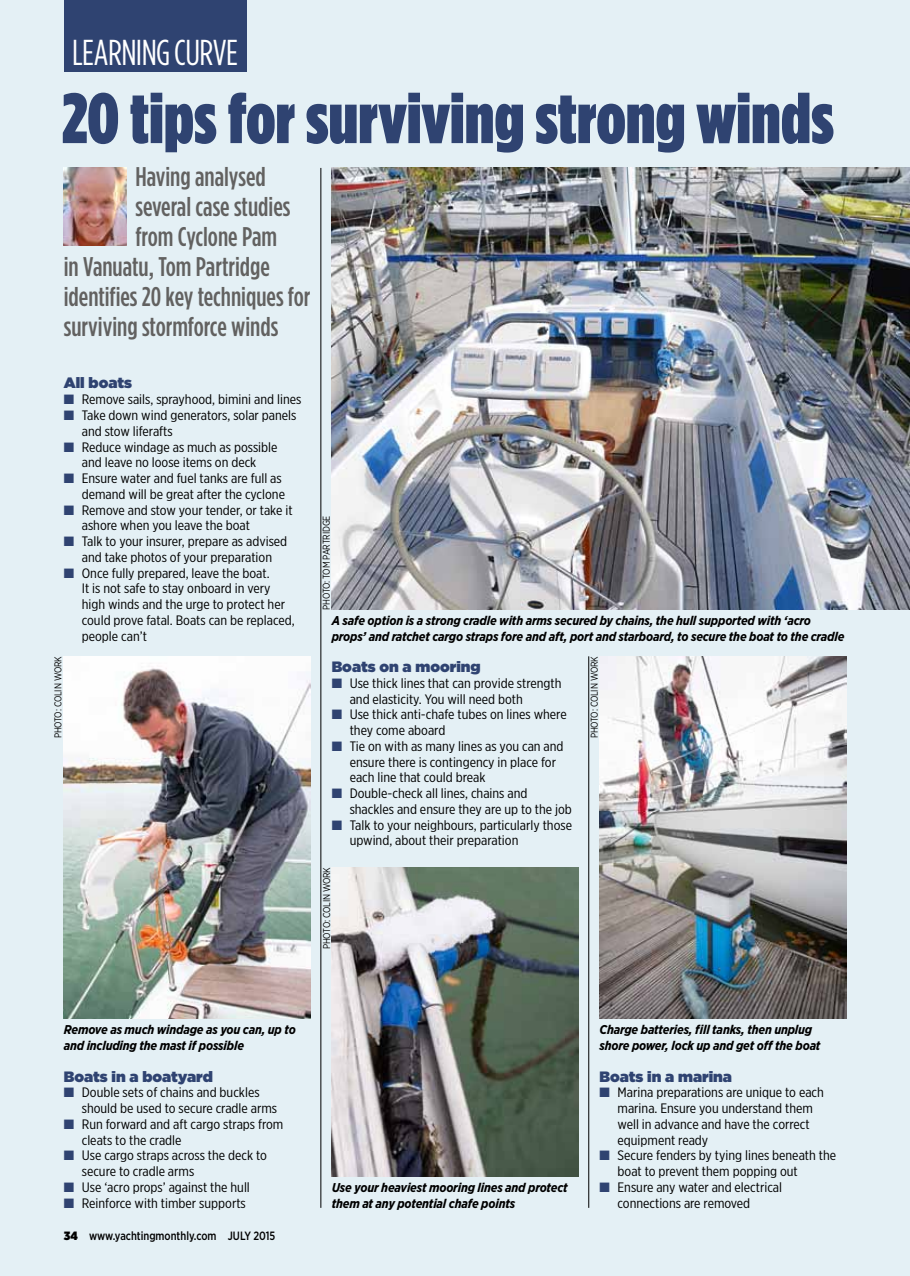
<style>
.page{position:relative;width:910px;height:1276px;background:#e4f0f5}
.page>*{position:absolute;margin:0;border:0;box-sizing:border-box;transform-origin:0 0}
.t1{font:70.65px "Gotham Condensed X Black";color:#2f4371}
.t2{font:36px "Gotham Condensed";letter-spacing:-.015em;color:#fff}
.t3{font:500 27px "Gotham Condensed";color:#626160}
.t4{font:900 15px "Gotham";color:#2f4371}
.t5{font:13.65px/15.8px "Gotham X Narrow";color:#000;scale:1.1 1}
.t6{font:italic 700 12.75px/15.8px "Gotham Narrow";letter-spacing:-.015em;color:#000}
.t7{font:500 12px "Gotham Narrow";color:#000;scale:.9 1}
.t8{font:9.9px "Gotham Narrow";letter-spacing:-.02em;color:#000;scale:.9 1}
.s1{color:#2f4371}
.s2{font-weight:900}
</style>
<div class="page">
<div style="left:64px;top:0;width:182px;height:71px;background:#2f4371"></div>
<img style="left:332px;top:168px;width:578px;height:441px">
<img style="left:64px;top:656px;width:246px;height:362px">
<img style="left:332px;top:867px;width:246px;height:309px">
<img style="left:600px;top:656px;width:246px;height:362px">
<img style="left:64px;top:168px;width:63px;height:78px">
<hr style="left:321px;top:168px;width:1px;height:1039px;background:#000">
<hr style="left:588px;top:656px;width:1px;height:551px;background:#000">
<h2 class="t2" style="left:72px;top:30px;width:167px">LEARNING CURVE</h2>
<h1 class="t1" style="left:62px;top:75px;width:774px">20 tips for surviving strong winds</h1>
<h3 class="t3" style="left:135px;top:160px;width:132px">Having analysed</h3>
<h3 class="t3" style="left:135px;top:190px;width:156px">several case studies</h3>
<h3 class="t3" style="left:135px;top:220px;width:143px">from Cyclone Pam</h3>
<h3 class="t3" style="left:64px;top:250px;width:208px">in Vanuatu, Tom Partridge</h3>
<h3 class="t3" style="left:64px;top:280px;width:248px">identifies 20 key techniques for</h3>
<h3 class="t3" style="left:64px;top:310px;width:216px">surviving stormforce winds</h3>
<p class="t4" style="left:64px;top:374px;width:70px">All boats</p>
<p class="t5" style="left:64px;top:391px;width:217px"><span class="s1">■</span> Remove sails, sprayhood, bimini and lines</p>
<p class="t5" style="left:82px;top:407px;width:197px;text-indent:-18px"><span class="s1">■</span> Take down wind generators, solar panels and stow liferafts</p>
<p class="t5" style="left:64px;top:439px;width:196px;text-align:center"><span class="s1">■</span> Reduce windage as much as possible and leave no loose items on deck</p>
<p class="t5" style="left:64px;top:470px;width:203px;text-align:right"><span class="s1">■</span> Ensure water and fuel tanks are full as demand will be great after the cyclone</p>
<p class="t5" style="left:82px;top:502px;width:193px;text-indent:-18px"><span class="s1">■</span> Remove and stow your tender, or take it ashore when you leave the boat</p>
<p class="t5" style="left:64px;top:533px;width:205px;text-align:center"><span class="s1">■</span> Talk to your insurer, prepare as advised and take photos of your preparation</p>
<p class="t5" style="left:82px;top:565px;width:195px;text-indent:-18px"><span class="s1">■</span> Once fully prepared, leave the boat.<br>It is not safe to stay onboard in very high winds and the urge to protect her could prove fatal. Boats can be replaced, people can’t</p>
<p class="t8" style="left:52px;top:738px;width:93px;rotate:-90deg">PHOTO: Colin Work</p>
<p class="t8" style="left:320px;top:610px;width:105px;rotate:-90deg">PHOTO: Tom Partri dge</p>
<p class="t6" style="left:332px;top:612px;width:514px">A safe option is a strong cradle with arms secured by chains, the hull supported with ‘acro props’ and ratchet cargo straps fore and aft, port and starboard, to secure the boat to the cradle</p>
<p class="t4" style="left:332px;top:657px;width:150px">Boats on a mooring</p>
<p class="t5" style="left:350px;top:675px;width:194px;text-indent:-18px"><span class="s1">■</span> Use thick lines that can provide strength and elasticity. You will need both</p>
<p class="t5" style="left:350px;top:706px;width:199px;text-indent:-18px"><span class="s1">■</span> Use thick anti-chafe tubes on lines where they come aboard</p>
<p class="t5" style="left:350px;top:738px;width:196px;text-indent:-18px"><span class="s1">■</span> Tie on with as many lines as you can and ensure there is contingency in place for each line that could break</p>
<p class="t5" style="left:350px;top:785px;width:204px;text-indent:-18px"><span class="s1">■</span> Double-check all lines, chains and shackles and ensure they are up to the job</p>
<p class="t5" style="left:350px;top:817px;width:204px;text-indent:-18px"><span class="s1">■</span> Talk to your neighbours, particularly those upwind, about their preparation</p>
<p class="t8" style="left:321px;top:949px;width:93px;rotate:-90deg">PHOTO: Colin Work</p>
<p class="t8" style="left:588px;top:738px;width:93px;rotate:-90deg">PHOTO: Colin Work</p>
<p class="t6" style="left:64px;top:1022px;width:234px">Remove as much windage as you can, up to and including the mast if possible</p>
<p class="t4" style="left:64px;top:1067px;width:151px">Boats in a boatyard</p>
<p class="t5" style="left:82px;top:1084px;width:179px;text-indent:-18px"><span class="s1">■</span> Double sets of chains and buckles should be used to secure cradle arms</p>
<p class="t5" style="left:82px;top:1116px;width:185px;text-indent:-18px"><span class="s1">■</span> Run forward and aft cargo straps from cleats to the cradle</p>
<p class="t5" style="left:82px;top:1147px;width:170px;text-indent:-18px"><span class="s1">■</span> Use cargo straps across the deck to secure to cradle arms</p>
<p class="t5" style="left:64px;top:1179px;width:171px"><span class="s1">■</span> Use ‘acro props’ against the hull</p>
<p class="t5" style="left:64px;top:1195px;width:167px"><span class="s1">■</span> Reinforce with timber supports</p>
<p class="t7" style="left:64px;top:1228px;width:237px"><span class="s2">34</span> www.yachtingmonthly.com JULY 2015</p>
<p class="t6" style="left:332px;top:1179px;width:237px">Use your heaviest mooring lines and protect them at any potential chafe points</p>
<p class="t6" style="left:600px;top:1022px;width:222px">Charge batteries, fill tanks, then unplug shore power, lock up and get off the boat</p>
<p class="t4" style="left:600px;top:1067px;width:134px">Boats in a marina</p>
<p class="t5" style="left:618px;top:1084px;width:189px;text-indent:-18px"><span class="s1">■</span> Marina preparations are unique to each marina. Ensure you understand them well in advance and have the correct equipment ready</p>
<p class="t5" style="left:618px;top:1147px;width:200px;text-indent:-18px"><span class="s1">■</span> Secure fenders by tying lines beneath the boat to prevent them popping out</p>
<p class="t5" style="left:618px;top:1179px;width:151px;text-indent:-18px"><span class="s1">■</span> Ensure any water and electrical connections are removed</p>
</div>
